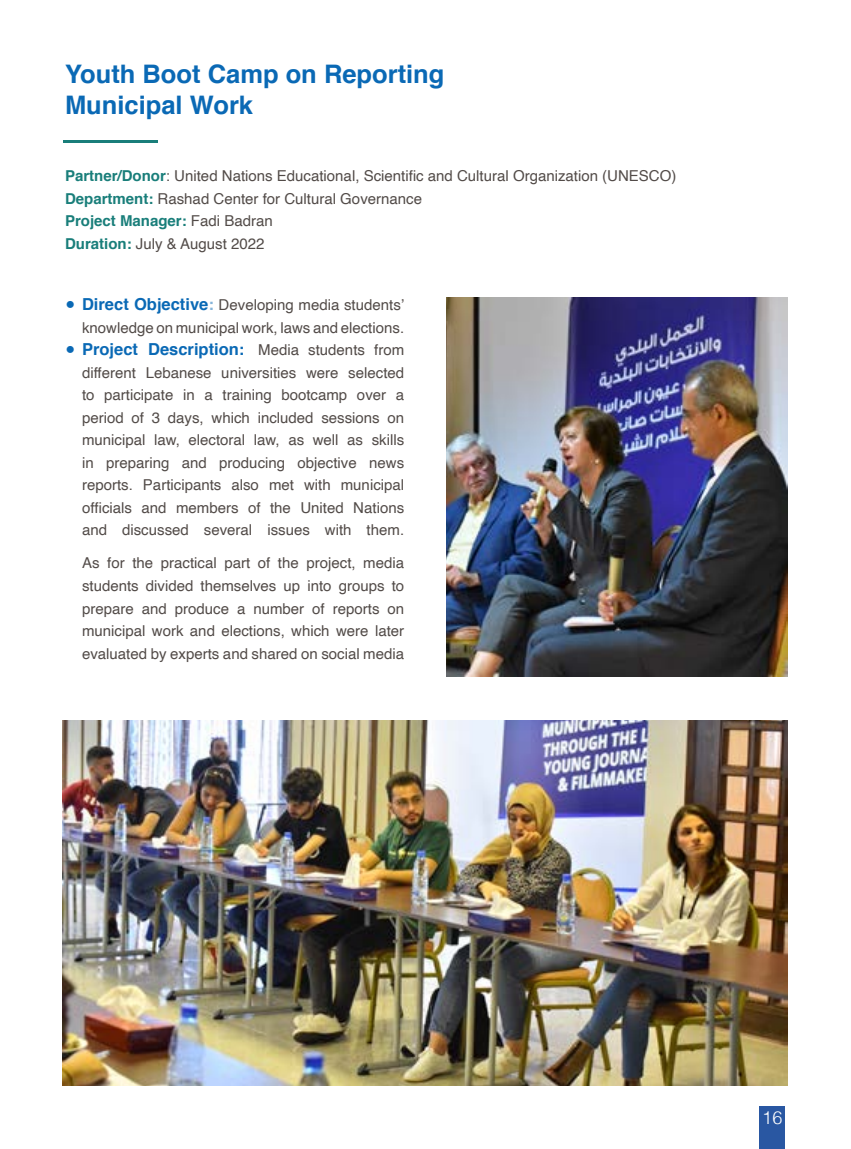
<style>
.page{position:relative;width:851px;height:1149px;background:#fff}
.page>*{position:absolute;margin:0;border:0;box-sizing:border-box;transform-origin:0 0}
.t1{font:700 25.5px/30.6px "Helvetica";color:#0a69b5}
.t2{font:300 18px "Helvetica";color:#fff}
.t3{font:700 16.5px "Helvetica";color:#0a69b5}
.t4{font:15px/22.5px "Helvetica";color:#524b48;text-align:justify}
.s1{font-weight:700;color:#197e7a}
.s2{font-family:"Helvetica Neue";font-weight:300;font-size:16.5px;color:#0a69b5}
.s3{font-weight:700;font-size:16.5px;color:#0a69b5}
.s4{font-weight:700;font-size:16.5px;color:#85b4da}
.s5{font-family:"Helvetica Neue";font-weight:300}
.s6{font-weight:400;font-size:15px;color:#524b48}
</style>
<div class="page">
<img style="left:63px;top:720px;width:724px;height:364px">
<img style="left:446px;top:298px;width:341px;height:378px">
<hr style="left:64px;top:139px;width:94px;height:3px;background:#197e7a">
<div style="left:759px;top:1106px;width:25px;height:42px;background:#2957a2"></div>
<h1 class="t1" style="left:65px;top:59px;width:381px">Youth Boot Camp on Reporting<br>Municipal Work</h1>
<p class="t4" style="left:65px;top:165px;width:613px;text-align:left"><span class="s1">Partner/Donor</span>: United Nations Educational, Scientific and Cultural Organization (UNESCO)<br><span class="s1">Department:</span> Rashad Center for Cultural Governance<br><span class="s1">Project Manager:</span> Fadi Badran<br><span class="s1">Duration:</span> July &amp; August 2022</p>
<p class="t4" style="left:65px;top:294px;width:340px;text-align:right"><span class="s2">●</span> <span class="s3">Direct Objective</span><span class="s4">:</span> Developing media students’ knowledge on municipal work, laws and elections.</p>
<p class="t3" style="left:65px;top:336px;width:340px"><span class="s5">●</span> Project Description: <span class="s6">Media students from</span></p>
<p class="t4" style="left:82px;top:361px;width:323px">different Lebanese universities were selected to participate in a training bootcamp over a period of 3 days, which included sessions on municipal law, electoral law, as well as skills in preparing and producing objective news reports. Participants also met with municipal officials and members of the United Nations and discussed several issues with them.</p>
<p class="t4" style="left:82px;top:552px;width:323px">As for the practical part of the project, media students divided themselves up into groups to prepare and produce a number of reports on municipal work and elections, which were later evaluated by experts and shared on social media</p>
<p class="t2" style="left:762px;top:1101px;width:22px">16</p>
</div>
